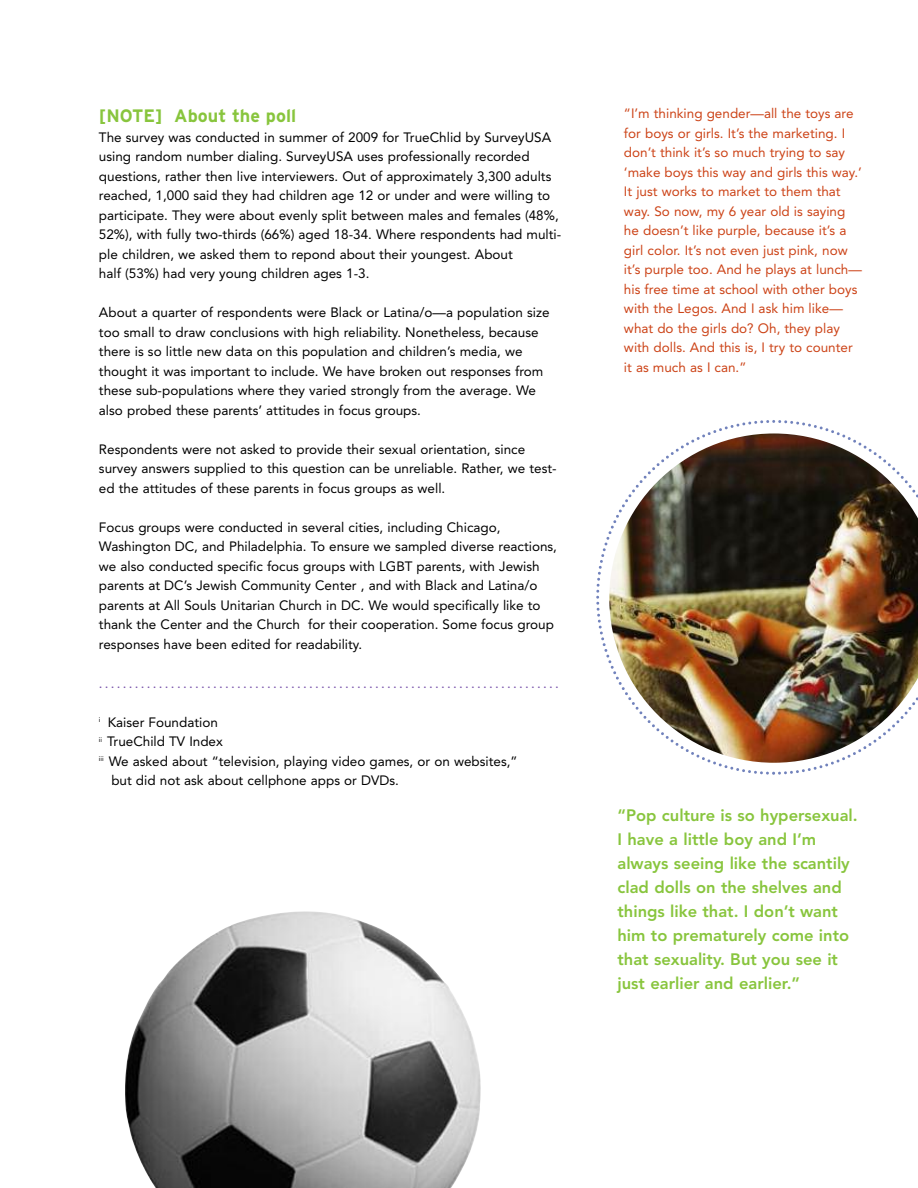
<style>
.page{position:relative;width:918px;height:1188px;background:#fff}
.page>*{position:absolute;margin:0;border:0;box-sizing:border-box;transform-origin:0 0}
.t1{font:700 18px "Interstate";color:#88c53d}
.t2{font:800 16.5px/24px "Avenir";color:#88c53d}
.t3{font:13.5px/19.5px "Avenir";color:#000}
.t4{font:13.5px/19.5px "Avenir";color:#cc4317}
.t5{font:13.5px "Avenir";color:#7852aa}
</style>
<div class="page">
<svg style="left:596px;top:420px;width:244px;height:355px"></svg>
<img style="left:609px;top:433px;width:309px;height:330px">
<img style="left:125px;top:911px;width:356px;height:277px">
<h1 class="t1" style="left:99px;top:106px;width:199px">[NOTE] About the poll</h1>
<p class="t3" style="left:99px;top:129px;width:464px">The survey was conducted in summer of 2009 for TrueChlid by SurveyUSA using random number dialing. SurveyUSA uses professionally recorded questions, rather then live interviewers. Out of approximately 3,300 adults reached, 1,000 said they had children age 12 or under and were willing to participate. They were about evenly split between males and females (48%, 52%), with fully two-thirds (66%) aged 18-34. Where respondents had multi&shy;ple children, we asked them to repond about their youngest. About<br>half (53%) had very young children ages 1-3.</p>
<p class="t3" style="left:99px;top:304px;width:452px">About a quarter of respondents were Black or Latina/o—a population size too small to draw conclusions with high reliability. Nonetheless, because there is so little new data on this population and children’s media, we thought it was important to include. We have broken out responses from these sub-populations where they varied strongly from the average. We also probed these parents’ attitudes in focus groups.</p>
<p class="t3" style="left:99px;top:441px;width:459px">Respondents were not asked to provide their sexual orientation, since survey answers supplied to this question can be unreliable. Rather, we test&shy;ed the attitudes of these parents in focus groups as well.</p>
<p class="t3" style="left:99px;top:519px;width:460px">Focus groups were conducted in several cities, including Chicago, Washington DC, and Philadelphia. To ensure we sampled diverse reactions, we also conducted specific focus groups with LGBT parents, with Jewish parents at DC’s Jewish Community Center , and with Black and Latina/o parents at All Souls Unitarian Church in DC. We would specifically like to thank the Center and the Church for their cooperation. Some focus group responses have been edited for readability.</p>
<p class="t5" style="left:99px;top:678px;width:461px">.............................................................................</p>
<p class="t3" style="left:99px;top:714px;width:120px"><sup>i</sup> Kaiser Foundation</p>
<p class="t3" style="left:99px;top:733px;width:125px"><sup>ii</sup> TrueChild TV Index</p>
<p class="t3" style="left:99px;top:753px;width:420px"><sup>iii</sup> We asked about “television, playing video games, or on websites,”</p>
<p class="t3" style="left:111px;top:772px;width:289px">but did not ask about cellphone apps or DVDs.</p>
<p class="t4" style="left:624px;top:105px;width:239px">“I’m thinking gender—all the toys are for boys or girls. It’s the marketing. I don’t think it’s so much trying to say ‘make boys this way and girls this way.’ It just works to market to them that way. So now, my 6 year old is saying he doesn’t like purple, because it’s a girl color. It’s not even just pink, now it’s purple too. And he plays at lunch— his free time at school with other boys with the Legos. And I ask him like— what do the girls do? Oh, they play with dolls. And this is, I try to counter it as much as I can.”</p>
<p class="t2" style="left:618px;top:805px;width:242px">“Pop culture is so hypersexual.<br>I have a little boy and I’m always seeing like the scantily clad dolls on the shelves and things like that. I don’t want him to prematurely come into that sexuality. But you see it just earlier and earlier.”</p>
</div>
